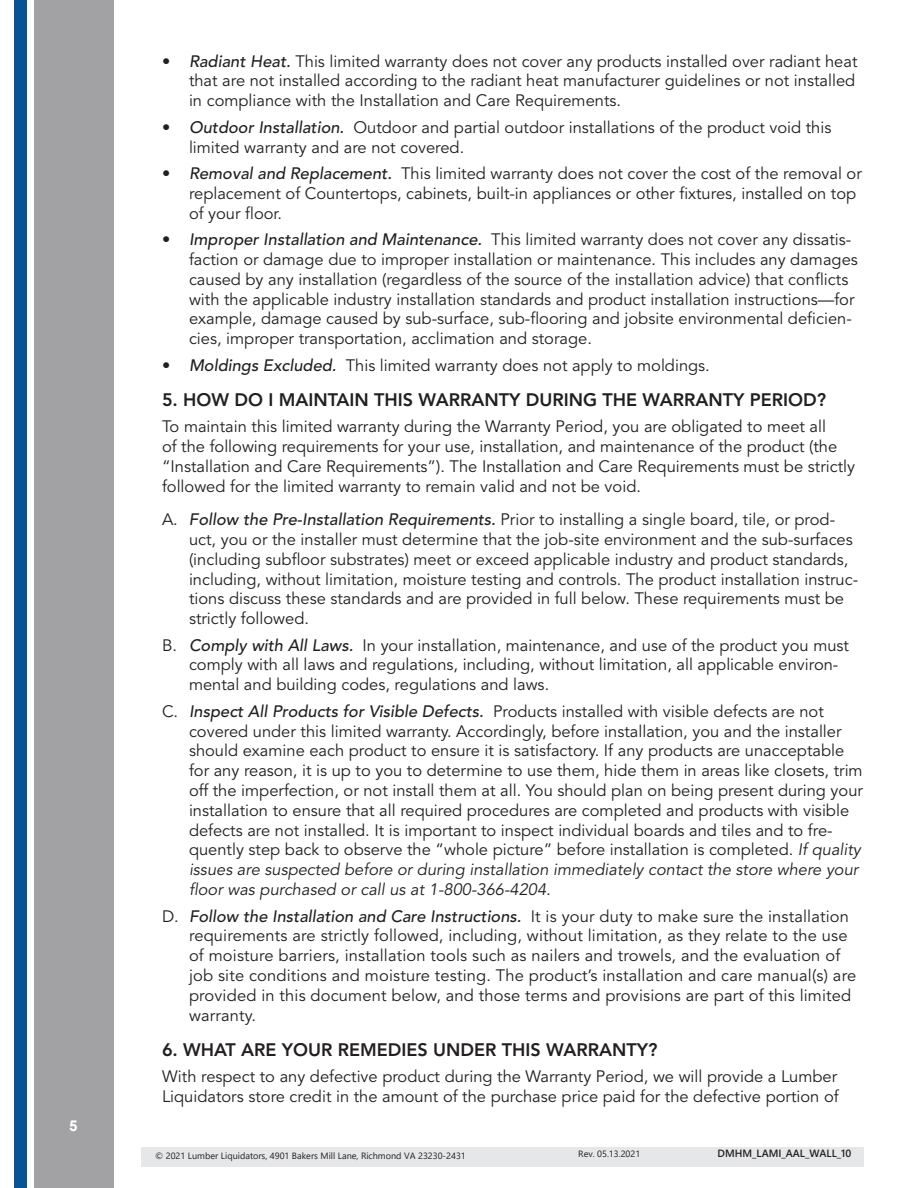
<style>
.page{position:relative;width:918px;height:1188px;background:#fff}
.page>*{position:absolute;margin:0;border:0;box-sizing:border-box;transform-origin:0 0}
.Warranty_INTRO{font:800 18px "Avenir";color:#231f20}
.Warranty_Bullets{font:16.5px/19.8px "Avenir";color:#231f20}
.Warranty_Text{font:16.5px/19.8px "Avenir";color:#231f20}
.t1{font:700 15px "Arial";color:#fff}
.t2{font:700 10.5px "Yu Gothic UI";color:#231f20}
.t3{font:9.15px "Yu Gothic UI";color:#231f20}
.s1{font-weight:500;font-style:italic}
.s2{font-style:italic}
</style>
<div class="page">
<div style="left:14px;top:0;width:12px;height:1188px;background:#075394"></div>
<div style="left:34px;top:0;width:80px;height:1188px;background:#a2a1a4"></div>
<div style="left:141px;top:1147px;width:723px;height:19px;background:#e6e7e9"></div>
<p class="t1" style="left:69px;top:1117px;width:10px">5</p>
<p class="Warranty_Bullets" style="left:189px;top:51px;width:670px;text-indent:-27px">• <span class="s1">Radiant Heat.</span> This limited warranty does not cover any products installed over radiant heat that are not installed according to the radiant heat manufacturer guidelines or not installed in compliance with the Installation and Care Requirements.</p>
<p class="Warranty_Bullets" style="left:189px;top:118px;width:644px;text-indent:-27px">• <span class="s1">Outdoor Installation.</span> Outdoor and partial outdoor installations of the product void this limited warranty and are not covered.</p>
<p class="Warranty_Bullets" style="left:189px;top:164px;width:674px;text-indent:-27px">• <span class="s1">Removal and Replacement.</span> This limited warranty does not cover the cost of the removal or replacement of Countertops, cabinets, built-in appliances or other fixtures, installed on top of your floor.</p>
<p class="Warranty_Bullets" style="left:189px;top:230px;width:670px;text-indent:-27px">• <span class="s1">Improper Installation and Maintenance.</span> This limited warranty does not cover any dissatis&shy;faction or damage due to improper installation or maintenance. This includes any damages caused by any installation (regardless of the source of the installation advice) that conflicts with the applicable industry installation standards and product installation instructions—for example, damage caused by sub-surface, sub-flooring and jobsite environmental deficien&shy;cies, improper transportation, acclimation and storage.</p>
<p class="Warranty_Bullets" style="left:162px;top:356px;width:549px">• <span class="s1">Moldings Excluded.</span> This limited warranty does not apply to moldings.</p>
<p class="Warranty_INTRO" style="left:162px;top:389px;width:666px">5. HOW DO I MAINTAIN THIS WARRANTY DURING THE WARRANTY PERIOD?</p>
<p class="Warranty_Text" style="left:162px;top:417px;width:695px">To maintain this limited warranty during the Warranty Period, you are obligated to meet all<br>of the following requirements for your use, installation, and maintenance of the product (the “Installation and Care Requirements”). The Installation and Care Requirements must be strictly followed for the limited warranty to remain valid and not be void.</p>
<p class="Warranty_Bullets" style="left:189px;top:510px;width:671px;text-indent:-27px">A. <span class="s1">Follow the Pre-Installation Requirements.</span> Prior to installing a single board, tile, or prod&shy;uct, you or the installer must determine that the job-site environment and the sub-surfaces (including subfloor substrates) meet or exceed applicable industry and product standards, including, without limitation, moisture testing and controls. The product installation instruc&shy;tions discuss these standards and are provided in full below. These requirements must be strictly followed.</p>
<p class="Warranty_Bullets" style="left:189px;top:636px;width:662px;text-indent:-27px">B. <span class="s1">Comply with All Laws.</span> In your installation, maintenance, and use of the product you must comply with all laws and regulations, including, without limitation, all applicable environ&shy;mental and building codes, regulations and laws.</p>
<p class="Warranty_Bullets" style="left:189px;top:702px;width:675px;text-indent:-27px">C. <span class="s1">Inspect All Products for Visible Defects.</span> Products installed with visible defects are not covered under this limited warranty. Accordingly, before installation, you and the installer should examine each product to ensure it is satisfactory. If any products are unacceptable for any reason, it is up to you to determine to use them, hide them in areas like closets, trim off the imperfection, or not install them at all. You should plan on being present during your installation to ensure that all required procedures are completed and products with visible defects are not installed. It is important to inspect individual boards and tiles and to fre&shy;quently step back to observe the “whole picture” before installation is completed. <span class="s2">If quality issues are suspected before or during installation immediately contact the store where your floor was purchased or call us at 1-800-366-4204.</span></p>
<p class="Warranty_Bullets" style="left:189px;top:906px;width:669px;text-indent:-27px">D. <span class="s1">Follow the Installation and Care Instructions.</span> It is your duty to make sure the installation requirements are strictly followed, including, without limitation, as they relate to the use of moisture barriers, installation tools such as nailers and trowels, and the evaluation of job site conditions and moisture testing. The product’s installation and care manual(s) are provided in this document below, and those terms and provisions are part of this limited warranty.</p>
<p class="Warranty_INTRO" style="left:162px;top:1039px;width:497px">6. WHAT ARE YOUR REMEDIES UNDER THIS WARRANTY?</p>
<p class="Warranty_Text" style="left:162px;top:1067px;width:678px">With respect to any defective product during the Warranty Period, we will provide a Lumber<br>Liquidators store credit in the amount of the purchase price paid for the defective portion of</p>
<p class="t3" style="left:155px;top:1147px;width:312px">© 2021 Lumber Liquidators, 4901 Bakers Mill Lane, Richmond VA 23230-2431</p>
<p class="t3" style="left:578px;top:1145px;width:64px">Rev. 05.13.2021</p>
<p class="t2" style="left:718px;top:1148px;width:135px">DMHM_LAMI_AAL_WALL_10</p>
</div>
